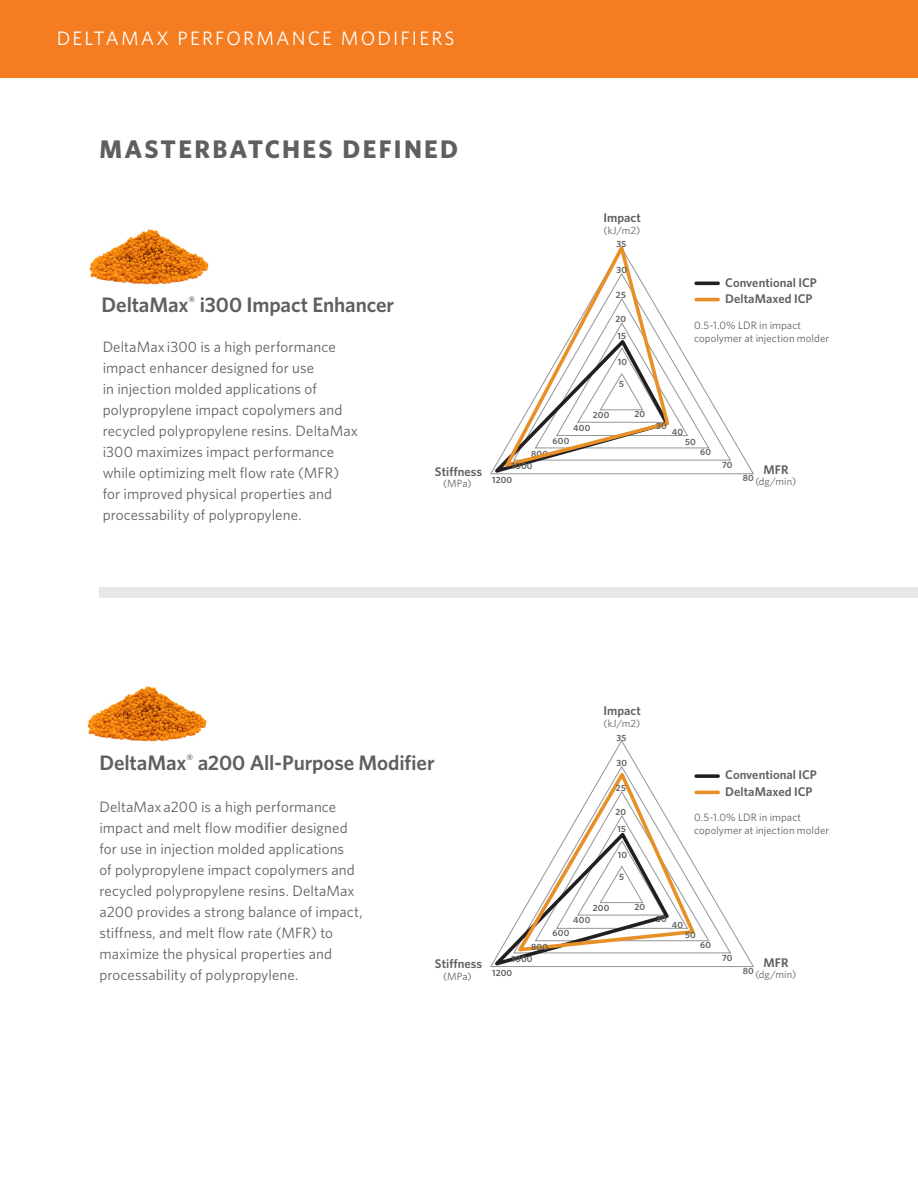
<style>
.page{position:relative;width:918px;height:1188px;background:#fff}
.page>*{position:absolute;margin:0;border:0;box-sizing:border-box;transform-origin:0 0}
.t1{font:700 25.5px "Whitney";letter-spacing:.09em;color:#5e6060}
.Headline_1{font:600 21px "Whitney";letter-spacing:-.005em;color:#5e6060}
.t2{font:19.5px "Whitney";letter-spacing:.11em;color:#fff}
.Data_Text{font:15px/21px "Whitney";letter-spacing:.005em;color:#5e6060}
.Data_Text-2{font:600 12.6px "Whitney";letter-spacing:.005em;color:#5e6060}
.Data_Text-3{font:10.8px/12.9px "Whitney";letter-spacing:.01em;color:#5e6060}
.Data_Text-4{font:10.5px "Whitney";letter-spacing:.005em;color:#5e6060}
.Data_Text-5{font:600 9px "Whitney";letter-spacing:.02em;color:#5e6060}
</style>
<div class="page">
<img style="left:89px;top:229px;width:120px;height:56px">
<img style="left:87px;top:686px;width:120px;height:56px">
<div style="left:0;top:0;width:918px;height:77px;background:#f47c21"></div>
<div style="left:99px;top:588px;width:819px;height:10px;background:#e6e7e9"></div>
<svg style="left:492px;top:246px;width:239px;height:229px"></svg>
<svg style="left:492px;top:766px;width:239px;height:201px"></svg>
<p class="t2" style="left:57px;top:25px;width:399px">DELTAMAX PERFORMANCE MODIFIERS</p>
<p class="t1" style="left:99px;top:132px;width:360px">MASTERBATCHES DEFINED</p>
<p class="Data_Text-2" style="left:603px;top:209px;width:39px">Impact</p>
<p class="Data_Text-4" style="left:604px;top:223px;width:38px">(kJ/m2)</p>
<p class="Data_Text-5" style="left:617px;top:238px;width:11px">35</p>
<p class="Data_Text-5" style="left:616px;top:264px;width:12px">30</p>
<p class="Headline_1" style="left:102px;top:291px;width:294px">DeltaMax<sup>®</sup> i300 Impact Enhancer</p>
<p class="Data_Text" style="left:103px;top:336px;width:257px">DeltaMax i300 is a high performance impact enhancer designed for use<br>in injection molded applications of polypropylene impact copolymers and recycled polypropylene resins. DeltaMax i300 maximizes impact performance while optimizing melt flow rate (MFR) for improved physical properties and processability of polypropylene.</p>
<p class="Data_Text-5" style="left:616px;top:289px;width:11px">25</p>
<p class="Data_Text-5" style="left:616px;top:313px;width:12px">20</p>
<p class="Data_Text-5" style="left:618px;top:330px;width:10px">15</p>
<p class="Data_Text-5" style="left:618px;top:356px;width:11px">10</p>
<p class="Data_Text-5" style="left:619px;top:378px;width:6px">5</p>
<p class="Data_Text-5" style="left:593px;top:409px;width:18px">200</p>
<p class="Data_Text-5" style="left:573px;top:421px;width:19px">400</p>
<p class="Data_Text-5" style="left:553px;top:434px;width:18px">600</p>
<p class="Data_Text-5" style="left:531px;top:448px;width:18px">800</p>
<p class="Data_Text-5" style="left:634px;top:408px;width:12px">20</p>
<p class="Data_Text-2" style="left:725px;top:274px;width:93px">Conventional ICP</p>
<p class="Data_Text-2" style="left:725px;top:291px;width:89px">DeltaMaxed ICP</p>
<p class="Data_Text-3" style="left:694px;top:318px;width:137px">0.5-1.0% LDR in impact copolymer at injection molder</p>
<p class="Data_Text-5" style="left:656px;top:420px;width:12px">30</p>
<p class="Data_Text-5" style="left:672px;top:426px;width:13px">40</p>
<p class="Data_Text-5" style="left:685px;top:436px;width:12px">50</p>
<p class="Data_Text-5" style="left:700px;top:446px;width:12px">60</p>
<p class="Data_Text-5" style="left:722px;top:459px;width:12px">70</p>
<p class="Data_Text-5" style="left:512px;top:460px;width:22px">1000</p>
<p class="Data_Text-2" style="left:435px;top:463px;width:49px">Stiffness</p>
<p class="Data_Text-2" style="left:763px;top:462px;width:27px">MFR</p>
<p class="Data_Text-5" style="left:743px;top:472px;width:13px">80</p>
<p class="Data_Text-5" style="left:492px;top:474px;width:22px">1200</p>
<p class="Data_Text-4" style="left:443px;top:476px;width:30px">(MPa)</p>
<p class="Data_Text-4" style="left:755px;top:475px;width:42px">(dg/min)</p>
<p class="Data_Text-2" style="left:603px;top:702px;width:39px">Impact</p>
<p class="Data_Text-4" style="left:604px;top:716px;width:38px">(kJ/m2)</p>
<p class="Data_Text-5" style="left:617px;top:732px;width:11px">35</p>
<p class="Headline_1" style="left:99px;top:749px;width:337px">DeltaMax<sup>®</sup> a200 All-Purpose Modifier</p>
<p class="Data_Text" style="left:99px;top:796px;width:265px">DeltaMax a200 is a high performance impact and melt flow modifier designed for use in injection molded applications<br>of polypropylene impact copolymers and recycled polypropylene resins. DeltaMax a200 provides a strong balance of impact, stiffness, and melt flow rate (MFR) to maximize the physical properties and processability of polypropylene.</p>
<p class="Data_Text-5" style="left:616px;top:756px;width:12px">30</p>
<p class="Data_Text-2" style="left:725px;top:767px;width:93px">Conventional ICP</p>
<p class="Data_Text-2" style="left:725px;top:783px;width:89px">DeltaMaxed ICP</p>
<p class="Data_Text-5" style="left:616px;top:782px;width:11px">25</p>
<p class="Data_Text-5" style="left:616px;top:806px;width:12px">20</p>
<p class="Data_Text-5" style="left:618px;top:822px;width:10px">15</p>
<p class="Data_Text-3" style="left:694px;top:811px;width:137px">0.5-1.0% LDR in impact copolymer at injection molder</p>
<p class="Data_Text-5" style="left:618px;top:849px;width:11px">10</p>
<p class="Data_Text-5" style="left:619px;top:871px;width:6px">5</p>
<p class="Data_Text-5" style="left:634px;top:901px;width:12px">20</p>
<p class="Data_Text-5" style="left:593px;top:902px;width:18px">200</p>
<p class="Data_Text-5" style="left:656px;top:913px;width:12px">30</p>
<p class="Data_Text-5" style="left:573px;top:914px;width:19px">400</p>
<p class="Data_Text-5" style="left:672px;top:919px;width:13px">40</p>
<p class="Data_Text-5" style="left:553px;top:927px;width:18px">600</p>
<p class="Data_Text-5" style="left:685px;top:929px;width:12px">50</p>
<p class="Data_Text-5" style="left:700px;top:939px;width:12px">60</p>
<p class="Data_Text-5" style="left:531px;top:941px;width:18px">800</p>
<p class="Data_Text-5" style="left:722px;top:952px;width:12px">70</p>
<p class="Data_Text-5" style="left:512px;top:953px;width:22px">1000</p>
<p class="Data_Text-2" style="left:435px;top:956px;width:49px">Stiffness</p>
<p class="Data_Text-2" style="left:763px;top:954px;width:27px">MFR</p>
<p class="Data_Text-5" style="left:743px;top:965px;width:13px">80</p>
<p class="Data_Text-5" style="left:492px;top:967px;width:22px">1200</p>
<p class="Data_Text-4" style="left:443px;top:969px;width:30px">(MPa)</p>
<p class="Data_Text-4" style="left:755px;top:967px;width:42px">(dg/min)</p>
</div>
